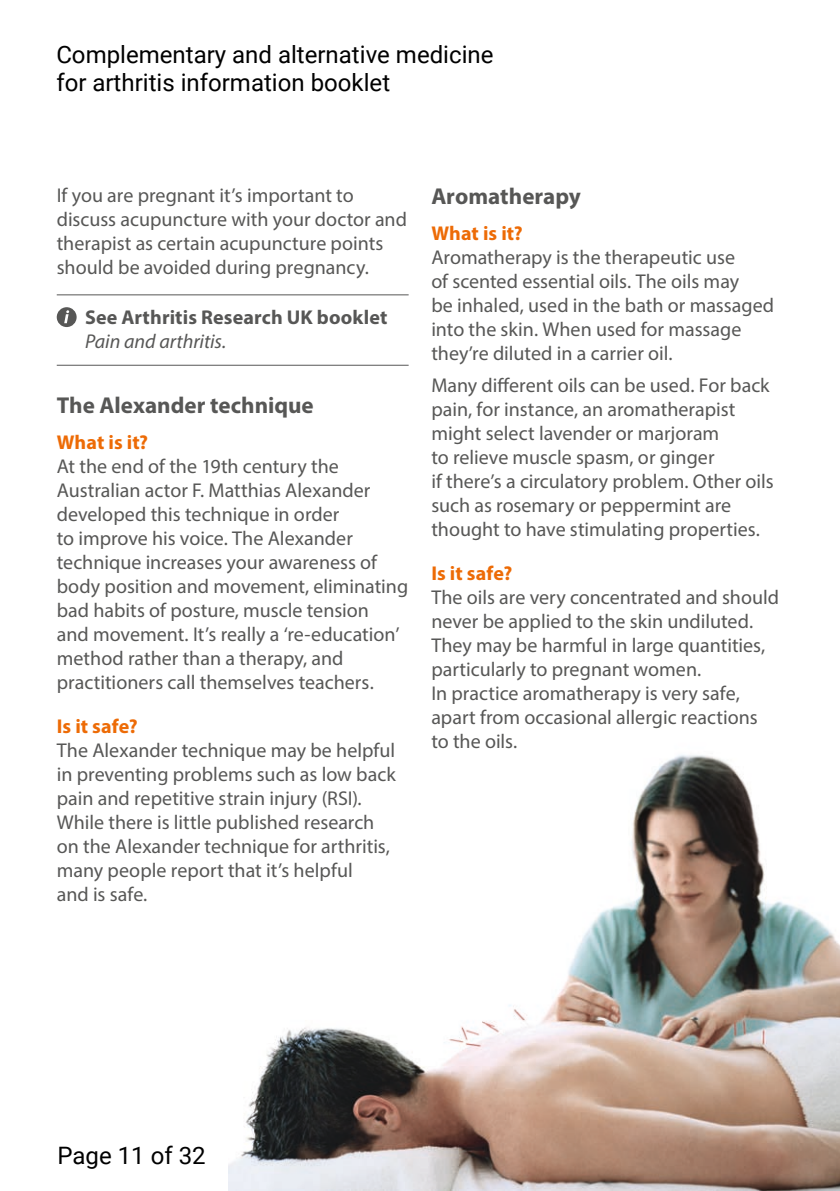
<style>
.page{position:relative;width:840px;height:1191px;background:#fff}
.page>*{position:absolute;margin:0;border:0;box-sizing:border-box;transform-origin:0 0}
.t1{font:24px/28.8px "Roboto";color:#000}
.t2{font:700 23px "Myriad Pro";color:#575756}
.t3{font:20px/24px "Myriad Pro";color:#575756}
.t4{font:700 20px "Myriad Pro";letter-spacing:.005em;color:#ed6b06}
.t5{font:700 20px "Myriad Pro";letter-spacing:.005em;color:#575756}
.t6{font:italic 20px "Myriad Pro";letter-spacing:-.005em;color:#575756}
</style>
<div class="page">
<img style="left:228px;top:754px;width:611px;height:437px">
<hr style="left:57px;top:294px;width:351px;height:1px;background:#575756">
<hr style="left:57px;top:365px;width:351px;height:1px;background:#575756">
<div style="left:57px;top:307px;width:20px;height:20px;background:#575756;border-radius:50%"></div>
<svg style="left:64px;top:310px;width:5px;height:13px"></svg>
<p class="t1" style="left:56px;top:39px;width:438px">Complementary and alternative medicine for arthritis information booklet</p>
<p class="t3" style="left:57px;top:183px;width:351px">If you are pregnant it’s important to discuss acupuncture with your doctor and therapist as certain acupuncture points should be avoided during pregnancy.</p>
<p class="t5" style="left:85px;top:304px;width:304px">See Arthritis Research UK booklet</p>
<p class="t6" style="left:85px;top:329px;width:143px">Pain and arthritis.</p>
<p class="t2" style="left:57px;top:391px;width:258px">The Alexander technique</p>
<p class="t4" style="left:57px;top:429px;width:93px">What is it?</p>
<p class="t3" style="left:57px;top:454px;width:353px">At the end of the 19th century the Australian actor F. Matthias Alexander developed this technique in order<br>to improve his voice. The Alexander technique increases your awareness of body position and movement, eliminating bad habits of posture, muscle tension<br>and movement. It’s really a ‘re-education’ method rather than a therapy, and practitioners call themselves teachers.</p>
<p class="t4" style="left:57px;top:713px;width:82px">Is it safe?</p>
<p class="t3" style="left:57px;top:737px;width:340px">The Alexander technique may be helpful in preventing problems such as low back pain and repetitive strain injury (RSI).<br>While there is little published research on the Alexander technique for arthritis, many people report that it’s helpful<br>and is safe.</p>
<p class="t2" style="left:431px;top:182px;width:151px">Aromatherapy</p>
<p class="t4" style="left:431px;top:220px;width:93px">What is it?</p>
<p class="t3" style="left:431px;top:245px;width:344px">Aromatherapy is the therapeutic use<br>of scented essential oils. The oils may<br>be inhaled, used in the bath or massaged into the skin. When used for massage they’re diluted in a carrier oil.</p>
<p class="t3" style="left:431px;top:373px;width:344px">Many different oils can be used. For back pain, for instance, an aromatherapist might select lavender or marjoram<br>to relieve muscle spasm, or ginger<br>if there’s a circulatory problem. Other oils such as rosemary or peppermint are thought to have stimulating properties.</p>
<p class="t4" style="left:431px;top:560px;width:82px">Is it safe?</p>
<p class="t3" style="left:431px;top:585px;width:349px">The oils are very concentrated and should never be applied to the skin undiluted.<br>They may be harmful in large quantities, particularly to pregnant women.<br>In practice aromatherapy is very safe, apart from occasional allergic reactions to the oils.</p>
<p class="t1" style="left:57px;top:1140px;width:150px">Page 11 of 32</p>
</div>
